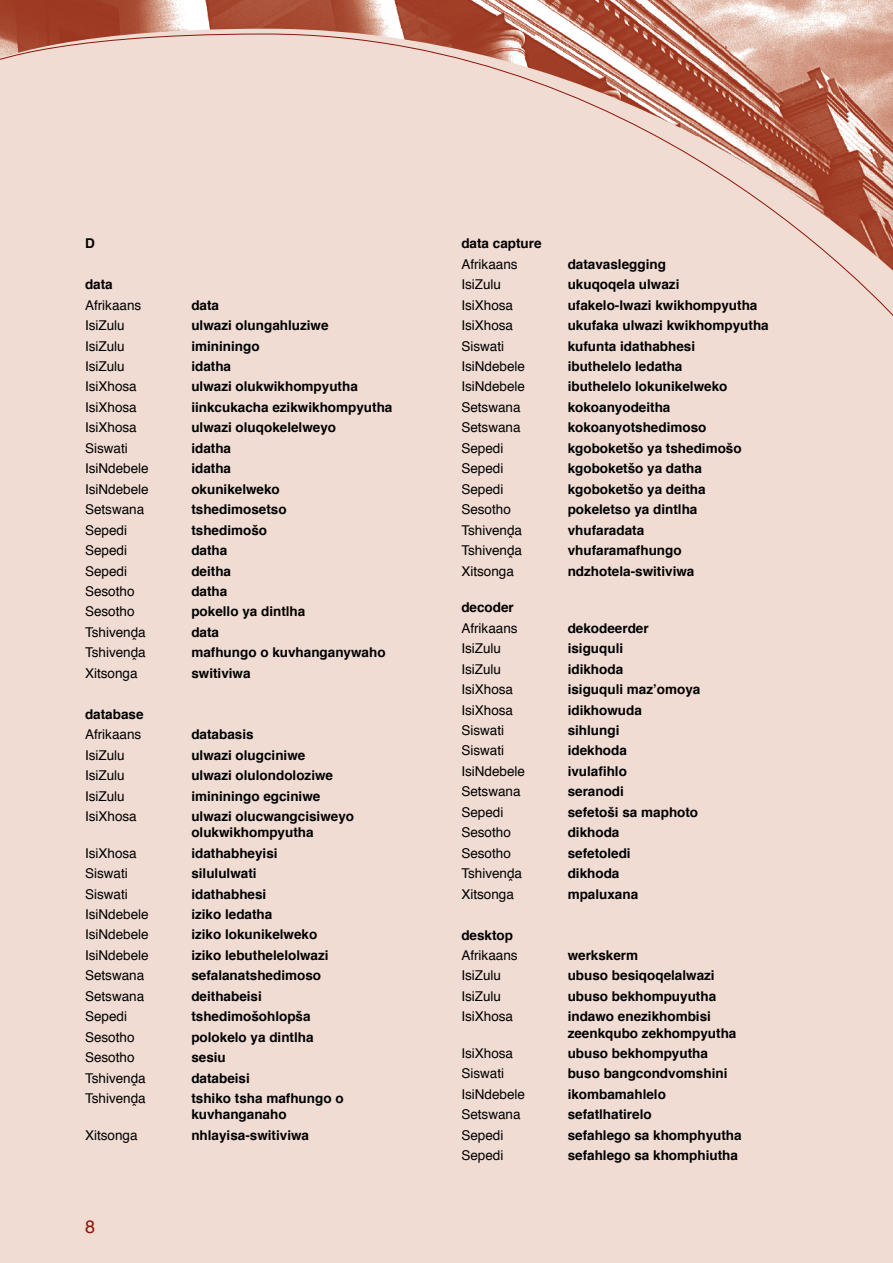
<style>
.page{position:relative;width:893px;height:1263px;background:#fff}
.page>*{position:absolute;margin:0;border:0;box-sizing:border-box;transform-origin:0 0}
.t1{font:18px "Helvetica";color:#8d1507}
.t2{font:700 13.5px/16.2px "Helvetica";color:#000}
.t3{font:13.5px "Helvetica";color:#000}
</style>
<div class="page">
<img style="left:0;top:0;width:893px;height:29px">
<div style="left:0;top:33px;width:893px;height:1230px;background:#f0dcd3"></div>
<p class="t2" style="left:85px;top:236px;width:11px">D</p>
<p class="t2" style="left:85px;top:276px;width:29px">data</p>
<p class="t3" style="left:85px;top:294px;width:58px">Afrikaans</p>
<p class="t2" style="left:191px;top:297px;width:29px">data</p>
<p class="t3" style="left:85px;top:315px;width:41px">IsiZulu</p>
<p class="t2" style="left:191px;top:317px;width:139px">ulwazi olungahluziwe</p>
<p class="t3" style="left:85px;top:335px;width:41px">IsiZulu</p>
<p class="t2" style="left:191px;top:338px;width:70px">imininingo</p>
<p class="t3" style="left:85px;top:356px;width:41px">IsiZulu</p>
<p class="t2" style="left:191px;top:358px;width:41px">idatha</p>
<p class="t3" style="left:85px;top:376px;width:53px">IsiXhosa</p>
<p class="t2" style="left:191px;top:379px;width:168px">ulwazi olukwikhompyutha</p>
<p class="t3" style="left:85px;top:397px;width:53px">IsiXhosa</p>
<p class="t2" style="left:191px;top:399px;width:203px">iinkcukacha ezikwikhompyutha</p>
<p class="t3" style="left:85px;top:417px;width:53px">IsiXhosa</p>
<p class="t2" style="left:191px;top:420px;width:146px">ulwazi oluqokelelweyo</p>
<p class="t3" style="left:85px;top:438px;width:44px">Siswati</p>
<p class="t2" style="left:191px;top:440px;width:41px">idatha</p>
<p class="t3" style="left:85px;top:458px;width:65px">IsiNdebele</p>
<p class="t2" style="left:191px;top:461px;width:41px">idatha</p>
<p class="t3" style="left:85px;top:479px;width:65px">IsiNdebele</p>
<p class="t2" style="left:191px;top:481px;width:90px">okunikelweko</p>
<p class="t3" style="left:85px;top:499px;width:61px">Setswana</p>
<p class="t2" style="left:191px;top:501px;width:97px">tshedimosetso</p>
<p class="t3" style="left:85px;top:519px;width:44px">Sepedi</p>
<p class="t2" style="left:191px;top:522px;width:77px">tshedimošo</p>
<p class="t3" style="left:85px;top:540px;width:44px">Sepedi</p>
<p class="t2" style="left:191px;top:542px;width:38px">datha</p>
<p class="t3" style="left:85px;top:560px;width:44px">Sepedi</p>
<p class="t2" style="left:191px;top:563px;width:41px">deitha</p>
<p class="t3" style="left:85px;top:581px;width:51px">Sesotho</p>
<p class="t2" style="left:191px;top:583px;width:38px">datha</p>
<p class="t3" style="left:85px;top:601px;width:51px">Sesotho</p>
<p class="t2" style="left:191px;top:604px;width:116px">pokello ya dintlha</p>
<p class="t3" style="left:85px;top:622px;width:62px">Tshivenḓa</p>
<p class="t2" style="left:191px;top:624px;width:29px">data</p>
<p class="t3" style="left:85px;top:642px;width:62px">Tshivenḓa</p>
<p class="t2" style="left:191px;top:645px;width:196px">mafhungo o kuvhanganywaho</p>
<p class="t3" style="left:85px;top:663px;width:54px">Xitsonga</p>
<p class="t2" style="left:191px;top:665px;width:61px">switiviwa</p>
<p class="t2" style="left:85px;top:706px;width:60px">database</p>
<p class="t3" style="left:85px;top:724px;width:58px">Afrikaans</p>
<p class="t2" style="left:191px;top:726px;width:64px">databasis</p>
<p class="t3" style="left:85px;top:744px;width:41px">IsiZulu</p>
<p class="t2" style="left:191px;top:747px;width:116px">ulwazi olugciniwe</p>
<p class="t3" style="left:85px;top:765px;width:41px">IsiZulu</p>
<p class="t2" style="left:191px;top:767px;width:143px">ulwazi olulondoloziwe</p>
<p class="t3" style="left:85px;top:785px;width:41px">IsiZulu</p>
<p class="t2" style="left:191px;top:788px;width:131px">imininingo egciniwe</p>
<p class="t3" style="left:85px;top:806px;width:53px">IsiXhosa</p>
<p class="t2" style="left:191px;top:808px;width:164px">ulwazi olucwangcisiweyo olukwikhompyutha</p>
<p class="t3" style="left:85px;top:842px;width:53px">IsiXhosa</p>
<p class="t2" style="left:191px;top:845px;width:88px">idathabheyisi</p>
<p class="t3" style="left:85px;top:863px;width:44px">Siswati</p>
<p class="t2" style="left:191px;top:865px;width:67px">silululwati</p>
<p class="t3" style="left:85px;top:883px;width:44px">Siswati</p>
<p class="t2" style="left:191px;top:886px;width:77px">idathabhesi</p>
<p class="t3" style="left:85px;top:904px;width:65px">IsiNdebele</p>
<p class="t2" style="left:191px;top:906px;width:83px">iziko ledatha</p>
<p class="t3" style="left:85px;top:924px;width:65px">IsiNdebele</p>
<p class="t2" style="left:191px;top:927px;width:128px">iziko lokunikelweko</p>
<p class="t3" style="left:85px;top:945px;width:65px">IsiNdebele</p>
<p class="t2" style="left:191px;top:947px;width:139px">iziko lebuthelelolwazi</p>
<p class="t3" style="left:85px;top:965px;width:61px">Setswana</p>
<p class="t2" style="left:191px;top:968px;width:131px">sefalanatshedimoso</p>
<p class="t3" style="left:85px;top:986px;width:61px">Setswana</p>
<p class="t2" style="left:191px;top:988px;width:72px">deithabeisi</p>
<p class="t3" style="left:85px;top:1006px;width:44px">Sepedi</p>
<p class="t2" style="left:191px;top:1009px;width:121px">tshedimošohlopša</p>
<p class="t3" style="left:85px;top:1026px;width:51px">Sesotho</p>
<p class="t2" style="left:191px;top:1029px;width:124px">polokelo ya dintlha</p>
<p class="t3" style="left:85px;top:1047px;width:51px">Sesotho</p>
<p class="t2" style="left:191px;top:1049px;width:36px">sesiu</p>
<p class="t3" style="left:85px;top:1067px;width:62px">Tshivenḓa</p>
<p class="t2" style="left:191px;top:1070px;width:60px">databeisi</p>
<p class="t3" style="left:85px;top:1088px;width:62px">Tshivenḓa</p>
<p class="t2" style="left:191px;top:1090px;width:154px">tshiko tsha mafhungo o kuvhanganaho</p>
<p class="t3" style="left:85px;top:1124px;width:54px">Xitsonga</p>
<p class="t2" style="left:191px;top:1127px;width:119px">nhlayisa-switiviwa</p>
<h1 class="t1" style="left:85px;top:1213px;width:12px">8</h1>
<p class="t2" style="left:461px;top:236px;width:82px">data capture</p>
<p class="t3" style="left:461px;top:254px;width:58px">Afrikaans</p>
<p class="t2" style="left:568px;top:256px;width:100px">datavaslegging</p>
<p class="t3" style="left:461px;top:274px;width:41px">IsiZulu</p>
<p class="t2" style="left:568px;top:276px;width:113px">ukuqoqela ulwazi</p>
<p class="t3" style="left:461px;top:294px;width:53px">IsiXhosa</p>
<p class="t2" style="left:568px;top:297px;width:191px">ufakelo-lwazi kwikhompyutha</p>
<p class="t3" style="left:461px;top:315px;width:53px">IsiXhosa</p>
<p class="t2" style="left:568px;top:317px;width:203px">ukufaka ulwazi kwikhompyutha</p>
<p class="t3" style="left:461px;top:335px;width:44px">Siswati</p>
<p class="t2" style="left:568px;top:338px;width:129px">kufunta idathabhesi</p>
<p class="t3" style="left:461px;top:356px;width:65px">IsiNdebele</p>
<p class="t2" style="left:568px;top:358px;width:116px">ibuthelelo ledatha</p>
<p class="t3" style="left:461px;top:376px;width:65px">IsiNdebele</p>
<p class="t2" style="left:568px;top:379px;width:161px">ibuthelelo lokunikelweko</p>
<p class="t3" style="left:461px;top:397px;width:61px">Setswana</p>
<p class="t2" style="left:568px;top:399px;width:104px">kokoanyodeitha</p>
<p class="t3" style="left:461px;top:417px;width:61px">Setswana</p>
<p class="t2" style="left:568px;top:420px;width:140px">kokoanyotshedimoso</p>
<p class="t3" style="left:461px;top:438px;width:44px">Sepedi</p>
<p class="t2" style="left:568px;top:440px;width:176px">kgoboketšo ya tshedimošo</p>
<p class="t3" style="left:461px;top:458px;width:44px">Sepedi</p>
<p class="t2" style="left:568px;top:461px;width:136px">kgoboketšo ya datha</p>
<p class="t3" style="left:461px;top:479px;width:44px">Sepedi</p>
<p class="t2" style="left:568px;top:481px;width:140px">kgoboketšo ya deitha</p>
<p class="t3" style="left:461px;top:499px;width:51px">Sesotho</p>
<p class="t2" style="left:568px;top:501px;width:131px">pokeletso ya dintlha</p>
<p class="t3" style="left:461px;top:519px;width:62px">Tshivenḓa</p>
<p class="t2" style="left:568px;top:522px;width:78px">vhufaradata</p>
<p class="t3" style="left:461px;top:540px;width:62px">Tshivenḓa</p>
<p class="t2" style="left:568px;top:542px;width:116px">vhufaramafhungo</p>
<p class="t3" style="left:461px;top:560px;width:54px">Xitsonga</p>
<p class="t2" style="left:568px;top:563px;width:128px">ndzhotela-switiviwa</p>
<p class="t2" style="left:461px;top:599px;width:54px">decoder</p>
<p class="t3" style="left:461px;top:617px;width:58px">Afrikaans</p>
<p class="t2" style="left:568px;top:620px;width:83px">dekodeerder</p>
<p class="t3" style="left:461px;top:638px;width:41px">IsiZulu</p>
<p class="t2" style="left:568px;top:640px;width:57px">isiguquli</p>
<p class="t3" style="left:461px;top:658px;width:41px">IsiZulu</p>
<p class="t2" style="left:568px;top:661px;width:57px">idikhoda</p>
<p class="t3" style="left:461px;top:679px;width:53px">IsiXhosa</p>
<p class="t2" style="left:568px;top:681px;width:134px">isiguquli maz’omoya</p>
<p class="t3" style="left:461px;top:699px;width:53px">IsiXhosa</p>
<p class="t2" style="left:568px;top:702px;width:76px">idikhowuda</p>
<p class="t3" style="left:461px;top:720px;width:44px">Siswati</p>
<p class="t2" style="left:568px;top:722px;width:53px">sihlungi</p>
<p class="t3" style="left:461px;top:740px;width:44px">Siswati</p>
<p class="t2" style="left:568px;top:743px;width:61px">idekhoda</p>
<p class="t3" style="left:461px;top:761px;width:65px">IsiNdebele</p>
<p class="t2" style="left:568px;top:763px;width:61px">ivulafihlo</p>
<p class="t3" style="left:461px;top:781px;width:61px">Setswana</p>
<p class="t2" style="left:568px;top:784px;width:58px">seranodi</p>
<p class="t3" style="left:461px;top:802px;width:44px">Sepedi</p>
<p class="t2" style="left:568px;top:804px;width:132px">sefetoši sa maphoto</p>
<p class="t3" style="left:461px;top:822px;width:51px">Sesotho</p>
<p class="t2" style="left:568px;top:824px;width:53px">dikhoda</p>
<p class="t3" style="left:461px;top:842px;width:51px">Sesotho</p>
<p class="t2" style="left:568px;top:845px;width:65px">sefetoledi</p>
<p class="t3" style="left:461px;top:863px;width:62px">Tshivenḓa</p>
<p class="t2" style="left:568px;top:865px;width:53px">dikhoda</p>
<p class="t3" style="left:461px;top:883px;width:54px">Xitsonga</p>
<p class="t2" style="left:568px;top:886px;width:72px">mpaluxana</p>
<p class="t2" style="left:461px;top:927px;width:53px">desktop</p>
<p class="t3" style="left:461px;top:945px;width:58px">Afrikaans</p>
<p class="t2" style="left:568px;top:947px;width:72px">werkskerm</p>
<p class="t3" style="left:461px;top:965px;width:41px">IsiZulu</p>
<p class="t2" style="left:568px;top:968px;width:149px">ubuso besiqoqelalwazi</p>
<p class="t3" style="left:461px;top:986px;width:41px">IsiZulu</p>
<p class="t2" style="left:568px;top:988px;width:150px">ubuso bekhompuyutha</p>
<p class="t3" style="left:461px;top:1006px;width:53px">IsiXhosa</p>
<p class="t2" style="left:568px;top:1009px;width:170px">indawo enezikhombisi zeenkqubo zekhompyutha</p>
<p class="t3" style="left:461px;top:1043px;width:53px">IsiXhosa</p>
<p class="t2" style="left:568px;top:1045px;width:142px">ubuso bekhompyutha</p>
<p class="t3" style="left:461px;top:1063px;width:44px">Siswati</p>
<p class="t2" style="left:568px;top:1066px;width:161px">buso bangcondvomshini</p>
<p class="t3" style="left:461px;top:1084px;width:65px">IsiNdebele</p>
<p class="t2" style="left:568px;top:1086px;width:100px">ikombamahlelo</p>
<p class="t3" style="left:461px;top:1104px;width:61px">Setswana</p>
<p class="t2" style="left:568px;top:1107px;width:86px">sefatlhatirelo</p>
<p class="t3" style="left:461px;top:1125px;width:44px">Sepedi</p>
<p class="t2" style="left:568px;top:1127px;width:176px">sefahlego sa khomphyutha</p>
<p class="t3" style="left:461px;top:1145px;width:44px">Sepedi</p>
<p class="t2" style="left:568px;top:1147px;width:172px">sefahlego sa khomphiutha</p>
</div>
